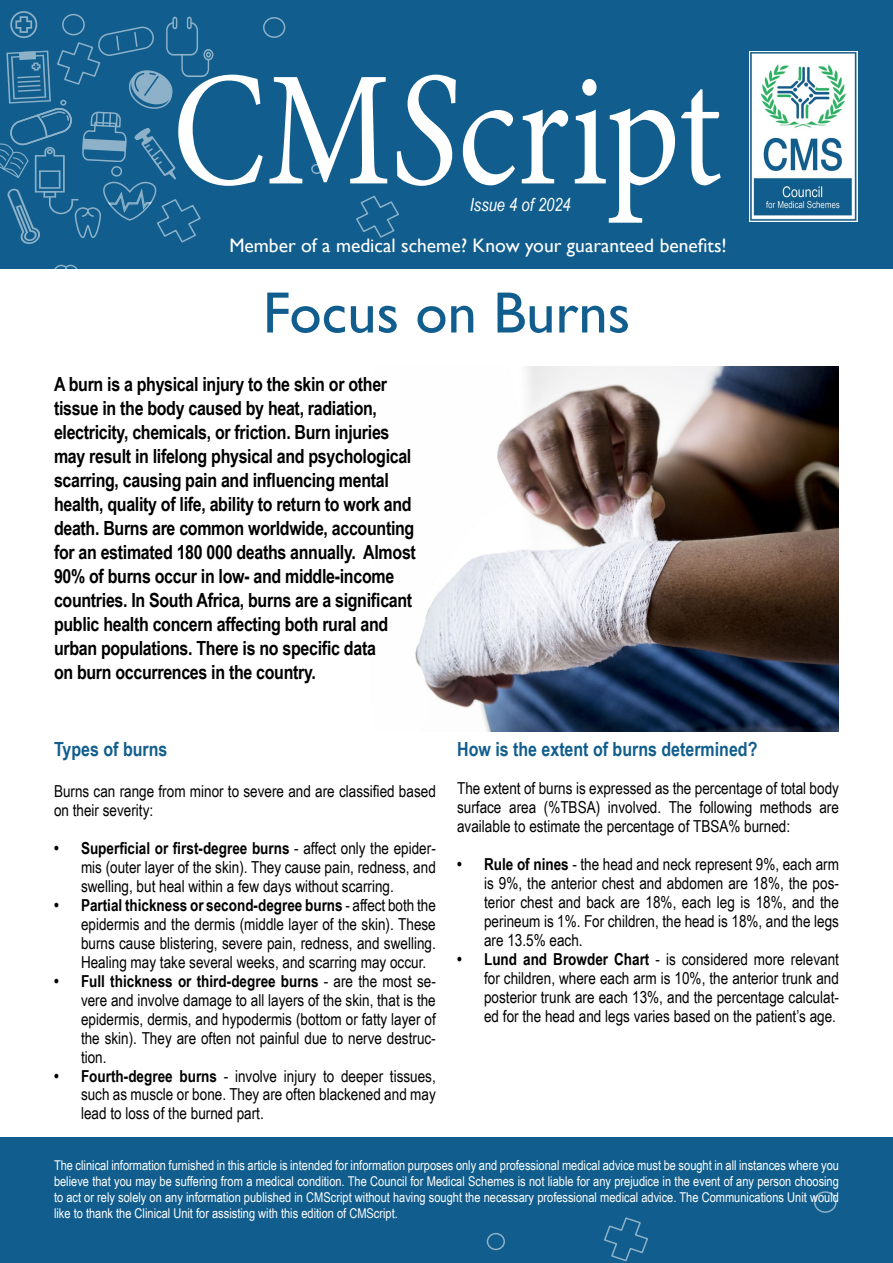
<style>
.page{position:relative;width:893px;height:1263px;background:#fff}
.page>*{position:absolute;margin:0;border:0;box-sizing:border-box;transform-origin:0 0}
.t1{font:163.5px "Minion Pro";color:#fff;scale:.86 1}
.t2{font:58.5px "Gill Sans";color:#115e8e}
.t3{font:700 19.5px/24px "Arial Narrow";letter-spacing:-.015em;color:#000}
.t4{font:19.5px "Gill Sans";color:#fff}
.t5{font:700 19.5px "Arial Narrow";color:#115e8e}
.t6{font:italic 18px "Arial Narrow";color:#fff}
.t7{font:16.5px/18.9px "Arial Narrow";color:#000;text-align:justify}
.t8{font:13.5px/16.2px "Arial Narrow";color:#fff;text-align:justify}
.s1{font-style:italic}
.s2{font-weight:700}
</style>
<div class="page">
<div style="left:0;top:1137px;width:893px;height:126px;background:#115e8e"></div>
<div style="left:0;top:0;width:893px;height:268px;background:#115e8e"></div>
<img style="left:750px;top:52px;width:107px;height:170px">
<svg style="left:202px;top:17px;width:198px;height:252px"></svg>
<svg style="left:0;top:11px;width:213px;height:234px"></svg>
<svg style="left:486px;top:1191px;width:351px;height:71px"></svg>
<svg style="left:53px;top:265px;width:25px;height:4px"></svg>
<img style="left:420px;top:367px;width:419px;height:364px">
<h1 class="t1" style="left:172px;top:22px;width:641px">CM<span class="s1">S</span>cript</h1>
<p class="t6" style="left:470px;top:192px;width:102px">Issue 4 of 2024</p>
<p class="t4" style="left:229px;top:234px;width:499px">Member of a medical scheme? Know your guaranteed benefits!</p>
<h2 class="t2" style="left:263px;top:278px;width:369px">Focus on Burns</h2>
<p class="t3" style="left:54px;top:371px;width:363px">A burn is a physical injury to the skin or other tissue in the body caused by heat, radiation, electricity, chemicals, or friction. Burn injuries may result in lifelong physical and psychological scarring, causing pain and influencing mental health, quality of life, ability to return to work and death. Burns are common worldwide, accounting for an estimated 180 000 deaths annually. Almost 90% of burns occur in low- and middle-income countries. In South Africa, burns are a significant public health concern affecting both rural and urban populations. There is no specific data<br>on burn occurrences in the country.</p>
<p class="t5" style="left:54px;top:735px;width:115px">Types of burns</p>
<p class="t7" style="left:54px;top:781px;width:383px">Burns can range from minor to severe and are classified based on their severity:</p>
<p class="t7" style="left:81px;top:838px;width:356px;text-indent:-27px"><span class="s2">• Superficial or first-degree burns</span> - affect only the epider&shy;mis (outer layer of the skin). They cause pain, redness, and swelling, but heal within a few days without scarring.</p>
<p class="t7" style="left:81px;top:895px;width:356px;text-indent:-27px"><span class="s2">• Partial thickness or second-degree burns</span> - affect both the epidermis and the dermis (middle layer of the skin). These burns cause blistering, severe pain, redness, and swelling.<br>Healing may take several weeks, and scarring may occur.</p>
<p class="t7" style="left:81px;top:971px;width:356px;text-indent:-27px"><span class="s2">• Full thickness or third-degree burns</span> - are the most se&shy;vere and involve damage to all layers of the skin, that is the epidermis, dermis, and hypodermis (bottom or fatty layer of the skin). They are often not painful due to nerve destruc&shy;tion.</p>
<p class="t7" style="left:81px;top:1065px;width:356px;text-indent:-27px"><span class="s2">• Fourth-degree burns</span> - involve injury to deeper tissues, such as muscle or bone. They are often blackened and may lead to loss of the burned part.</p>
<p class="t5" style="left:457px;top:735px;width:302px">How is the extent of burns determined?</p>
<p class="t7" style="left:457px;top:778px;width:383px">The extent of burns is expressed as the percentage of total body surface area (%TBSA) involved. The following methods are available to estimate the percentage of TBSA% burned:</p>
<p class="t7" style="left:484px;top:854px;width:356px;text-indent:-27px"><span class="s2">• Rule of nines</span> - the head and neck represent 9%, each arm is 9%, the anterior chest and abdomen are 18%, the pos&shy;terior chest and back are 18%, each leg is 18%, and the perineum is 1%. For children, the head is 18%, and the legs are 13.5% each.</p>
<p class="t7" style="left:484px;top:949px;width:356px;text-indent:-27px"><span class="s2">• Lund and Browder Chart</span> - is considered more relevant for children, where each arm is 10%, the anterior trunk and posterior trunk are each 13%, and the percentage calculat&shy;ed for the head and legs varies based on the patient’s age.</p>
<p class="t8" style="left:54px;top:1156px;width:786px">The clinical information furnished in this article is intended for information purposes only and professional medical advice must be sought in all instances where you believe that you may be suffering from a medical condition. The Council for Medical Schemes is not liable for any prejudice in the event of any person choosing to act or rely solely on any information published in CMScript without having sought the necessary professional medical advice. The Communications Unit would like to thank the Clinical Unit for assisting with this edition of CMScript.</p>
</div>
